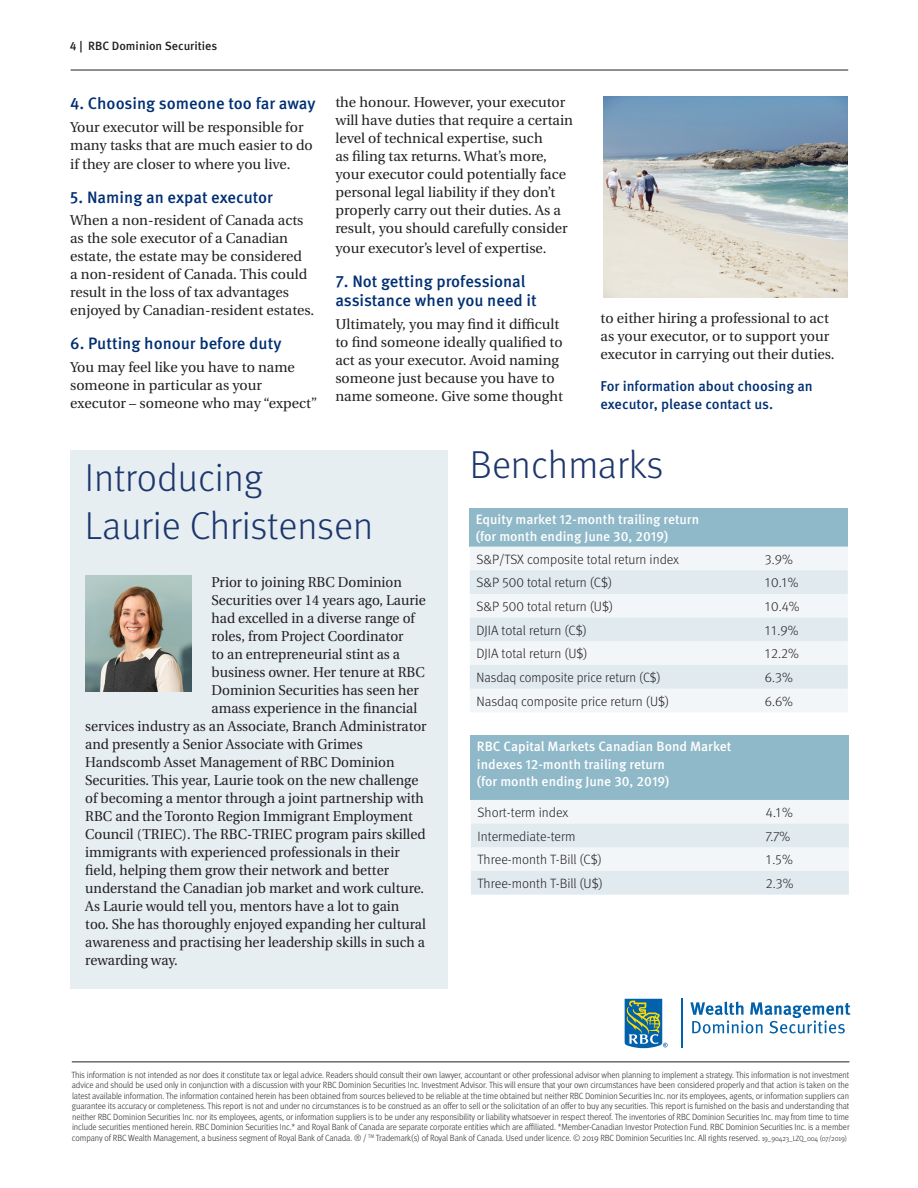
<style>
.page{position:relative;width:918px;height:1188px;background:#fff}
.page>*{position:absolute;margin:0;border:0;box-sizing:border-box;transform-origin:0 0}
.t1{font:300 39px/48px "Meta OT";color:#1d366c}
.Text_Headline{font:500 16.5px/19.5px "Meta OT";color:#002f73}
._5-Body_Copy{font:14.25px/18px "Utopia";color:#231f20}
._5-Body_Copy-2{font:14.25px "Utopia";color:#231f20;scale:.96 1}
.t2{font:500 14.25px/18px "Meta OT";color:#002f73}
.t3{font:300 13.5px "Meta OT";color:#231f20}
.t4{font:500 13.5px/18px "Meta OT";color:#fff}
.t5{font:300 13.5px "Meta OT";color:#231f20;scale:.96 1}
.t6{font:500 12px "Meta OT";color:#231f20}
._12-Disclaimer{font:300 9px/10.5px "Meta OT";letter-spacing:-.01em;color:#231f20;text-align:justify;scale:.95 1}
.s1{font-size:7.5px}
</style>
<div class="page">
<hr style="left:71px;top:70px;width:777px;height:1px;background:#231f20">
<div style="left:70px;top:451px;width:378px;height:538px;background:#e6eef2"></div>
<img style="left:86px;top:576px;width:105px;height:115px">
<hr style="left:72px;top:1062px;width:777px;height:1px;background:#231f20">
<svg style="left:625px;top:999px;width:43px;height:49px;background:#5d95a0"></svg>
<hr style="left:681px;top:999px;width:1px;height:49px;background:#0161aa">
<svg style="left:690px;top:1002px;width:160px;height:32px"></svg>
<div style="left:471px;top:735px;width:378px;height:65px;background:#8fb8c8"></div>
<svg style="left:471px;top:800px;width:378px;height:95px"></svg>
<div style="left:470px;top:508px;width:378px;height:39px;background:#8fb8c8"></div>
<div style="left:470px;top:547px;width:378px;height:165px;background:#f2f6f8"></div>
<svg style="left:470px;top:570px;width:378px;height:119px;fill:#e0eaef"></svg>
<img style="left:603px;top:97px;width:245px;height:201px">
<p class="t6" style="left:70px;top:38px;width:149px">4 | RBC Dominion Securities</p>
<p class="Text_Headline" style="left:70px;top:94px;width:247px">4. Choosing someone too far away</p>
<p class="_5-Body_Copy" style="left:70px;top:118px;width:244px">Your executor will be responsible for many tasks that are much easier to do</p>
<p class="_5-Body_Copy" style="left:70px;top:156px;width:222px">if they are closer to where you live.</p>
<p class="Text_Headline" style="left:70px;top:188px;width:204px">5. Naming an expat executor</p>
<p class="_5-Body_Copy" style="left:70px;top:212px;width:246px">When a non-resident of Canada acts as the sole executor of a Canadian estate, the estate may be considered<br>a non-resident of Canada. This could result in the loss of tax advantages enjoyed by Canadian-resident estates.</p>
<p class="Text_Headline" style="left:70px;top:334px;width:213px">6. Putting honour before duty</p>
<p class="_5-Body_Copy" style="left:70px;top:358px;width:249px">You may feel like you have to name someone in particular as your executor – someone who may “expect”</p>
<p class="_5-Body_Copy" style="left:335px;top:94px;width:239px">the honour. However, your executor will have duties that require a certain level of technical expertise, such<br>as filing tax returns. What’s more, your executor could potentially face personal legal liability if they don’t properly carry out their duties. As a result, you should carefully consider</p>
<p class="_5-Body_Copy" style="left:335px;top:239px;width:213px">your executor’s level of expertise.</p>
<p class="Text_Headline" style="left:335px;top:271px;width:203px">7. Not getting professional assistance when you need it</p>
<p class="_5-Body_Copy" style="left:335px;top:315px;width:229px">Ultimately, you may find it difficult to find someone ideally qualified to act as your executor. Avoid naming someone just because you have to name someone. Give some thought</p>
<p class="_5-Body_Copy" style="left:601px;top:310px;width:235px">to either hiring a professional to act as your executor, or to support your executor in carrying out their duties.</p>
<p class="t2" style="left:601px;top:377px;width:214px">For information about choosing an executor, please contact us.</p>
<p class="t1" style="left:85px;top:455px;width:290px">Introducing<br>Laurie Christensen</p>
<p class="_5-Body_Copy-2" style="left:212px;top:574px;width:200px">Prior to joining RBC Dominion</p>
<p class="_5-Body_Copy-2" style="left:212px;top:592px;width:225px">Securities over 14 years ago, Laurie</p>
<p class="_5-Body_Copy-2" style="left:212px;top:610px;width:213px">had excelled in a diverse range of</p>
<p class="_5-Body_Copy-2" style="left:212px;top:628px;width:202px">roles, from Project Coordinator</p>
<p class="_5-Body_Copy-2" style="left:212px;top:646px;width:198px">to an entrepreneurial stint as a</p>
<p class="_5-Body_Copy-2" style="left:212px;top:664px;width:224px">business owner. Her tenure at RBC</p>
<p class="_5-Body_Copy-2" style="left:212px;top:682px;width:217px">Dominion Securities has seen her</p>
<p class="_5-Body_Copy-2" style="left:212px;top:700px;width:216px">amass experience in the financial</p>
<p class="_5-Body_Copy-2" style="left:85px;top:718px;width:357px">services industry as an Associate, Branch Administrator</p>
<p class="_5-Body_Copy-2" style="left:85px;top:736px;width:290px">and presently a Senior Associate with Grimes</p>
<p class="_5-Body_Copy-2" style="left:85px;top:754px;width:324px">Handscomb Asset Management of RBC Dominion</p>
<p class="_5-Body_Copy-2" style="left:85px;top:772px;width:348px">Securities. This year, Laurie took on the new challenge</p>
<p class="_5-Body_Copy-2" style="left:85px;top:790px;width:354px">of becoming a mentor through a joint partnership with</p>
<p class="_5-Body_Copy-2" style="left:85px;top:808px;width:343px">RBC and the Toronto Region Immigrant Employment</p>
<p class="_5-Body_Copy-2" style="left:85px;top:826px;width:356px">Council (TRIEC). The RBC-TRIEC program pairs skilled</p>
<p class="_5-Body_Copy-2" style="left:85px;top:844px;width:329px">immigrants with experienced professionals in their</p>
<p class="_5-Body_Copy-2" style="left:85px;top:862px;width:318px">field, helping them grow their network and better</p>
<p class="_5-Body_Copy-2" style="left:85px;top:880px;width:354px">understand the Canadian job market and work culture.</p>
<p class="_5-Body_Copy-2" style="left:85px;top:898px;width:329px">As Laurie would tell you, mentors have a lot to gain</p>
<p class="_5-Body_Copy-2" style="left:85px;top:916px;width:356px">too. She has thoroughly enjoyed expanding her cultural</p>
<p class="_5-Body_Copy-2" style="left:85px;top:934px;width:355px">awareness and practising her leadership skills in such a</p>
<p class="_5-Body_Copy-2" style="left:85px;top:952px;width:98px">rewarding way.</p>
<p class="t1" style="left:470px;top:441px;width:195px">Benchmarks</p>
<p class="t4" style="left:476px;top:511px;width:225px;line-height:16.5px">Equity market 12-month trailing return (for month ending June 30, 2019)</p>
<p class="t3" style="left:477px;top:551px;width:204px">S&amp;P/TSX composite total return index</p>
<p class="t3" style="left:765px;top:551px;width:29px">3.9%</p>
<p class="t3" style="left:477px;top:575px;width:137px">S&amp;P 500 total return (C$)</p>
<p class="t3" style="left:765px;top:575px;width:35px">10.1%</p>
<p class="t3" style="left:477px;top:598px;width:138px">S&amp;P 500 total return (U$)</p>
<p class="t3" style="left:765px;top:598px;width:36px">10.4%</p>
<p class="t3" style="left:477px;top:622px;width:112px">DJIA total return (C$)</p>
<p class="t3" style="left:765px;top:622px;width:35px">11.9%</p>
<p class="t3" style="left:477px;top:646px;width:113px">DJIA total return (U$)</p>
<p class="t3" style="left:765px;top:646px;width:35px">12.2%</p>
<p class="t5" style="left:477px;top:669px;width:193px">Nasdaq composite price return (C$)</p>
<p class="t3" style="left:765px;top:669px;width:29px">6.3%</p>
<p class="t3" style="left:477px;top:693px;width:194px">Nasdaq composite price return (U$)</p>
<p class="t3" style="left:765px;top:693px;width:30px">6.6%</p>
<p class="t4" style="left:477px;top:738px;width:256px">RBC Capital Markets Canadian Bond Market indexes 12-month trailing return</p>
<p class="t4" style="left:477px;top:772px;width:194px">(for month ending June 30, 2019)</p>
<p class="t3" style="left:478px;top:804px;width:92px">Short-term index</p>
<p class="t3" style="left:766px;top:804px;width:28px">4.1%</p>
<p class="t3" style="left:478px;top:828px;width:100px">Intermediate-term</p>
<p class="t3" style="left:766px;top:828px;width:26px">7.7%</p>
<p class="t3" style="left:478px;top:852px;width:126px">Three-month T-Bill (C$)</p>
<p class="t3" style="left:766px;top:852px;width:28px">1.5%</p>
<p class="t3" style="left:478px;top:875px;width:127px">Three-month T-Bill (U$)</p>
<p class="t3" style="left:766px;top:875px;width:29px">2.3%</p>
<p class="_12-Disclaimer" style="left:71px;top:1070px;width:821px">This information is not intended as nor does it constitute tax or legal advice. Readers should consult their own lawyer, accountant or other professional advisor when planning to implement a strategy. This information is not investment advice and should be used only in conjunction with a discussion with your RBC Dominion Securities Inc. Investment Advisor. This will ensure that your own circumstances have been considered properly and that action is taken on the latest available information. The information contained herein has been obtained from sources believed to be reliable at the time obtained but neither RBC Dominion Securities Inc. nor its employees, agents, or information suppliers can guarantee its accuracy or completeness. This report is not and under no circumstances is to be construed as an offer to sell or the solicitation of an offer to buy any securities. This report is furnished on the basis and understanding that neither RBC Dominion Securities Inc. nor its employees, agents, or information suppliers is to be under any responsibility or liability whatsoever in respect thereof. The inventories of RBC Dominion Securities Inc. may from time to time include securities mentioned herein. RBC Dominion Securities Inc.* and Royal Bank of Canada are separate corporate entities which are affiliated. *Member-Canadian Investor Protection Fund. RBC Dominion Securities Inc. is a member company of RBC Wealth Management, a business segment of Royal Bank of Canada. ® / <sup>TM</sup> Trademark(s) of Royal Bank of Canada. Used under licence. © 2019 RBC Dominion Securities Inc. All rights reserved. <span class="s1">19_90423_LZQ_004 (07/2019)</span></p>
</div>
